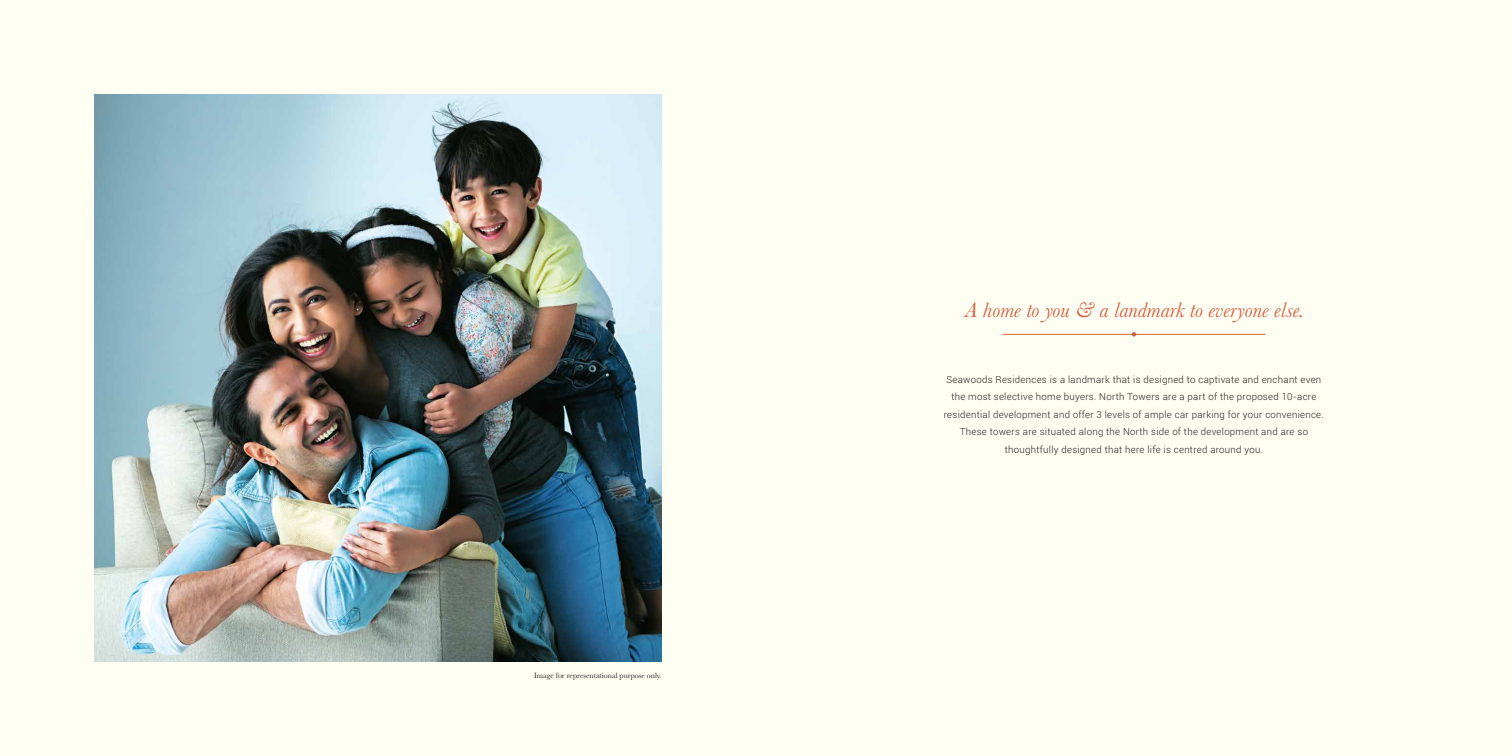
<style>
.page{position:relative;width:1512px;height:756px;background:#fffef2}
.page>*{position:absolute;margin:0;border:0;box-sizing:border-box;transform-origin:0 0}
.t1{font:italic 21.88px "Baskerville";color:#d46245}
.t2{font:300 9.62px/17.5px "Roboto";letter-spacing:.03em;color:#231f20;text-align:center}
.t3{font:7.88px "Baskerville";color:#231f20}
</style>
<div class="page">
<img style="left:94px;top:94px;width:568px;height:567px">
<hr style="left:1003px;top:334px;width:262px;height:1px;background:#d46245">
<svg style="left:1132px;top:332px;width:4px;height:5px"></svg>
<p class="t3" style="left:534px;top:673px;width:129px">Image for representational purpose only.</p>
<h1 class="t1" style="left:965px;top:302px;width:341px">A home to you &amp; a landmark to everyone else.</h1>
<p class="t2" style="left:944px;top:371px;width:382px">Seawoods Residences is a landmark that is designed to captivate and enchant even the most selective home buyers. North Towers are a part of the proposed 10-acre residential development and offer 3 levels of ample car parking for your convenience.<br>These towers are situated along the North side of the development and are so thoughtfully designed that here life is centred around you.</p>
</div>
